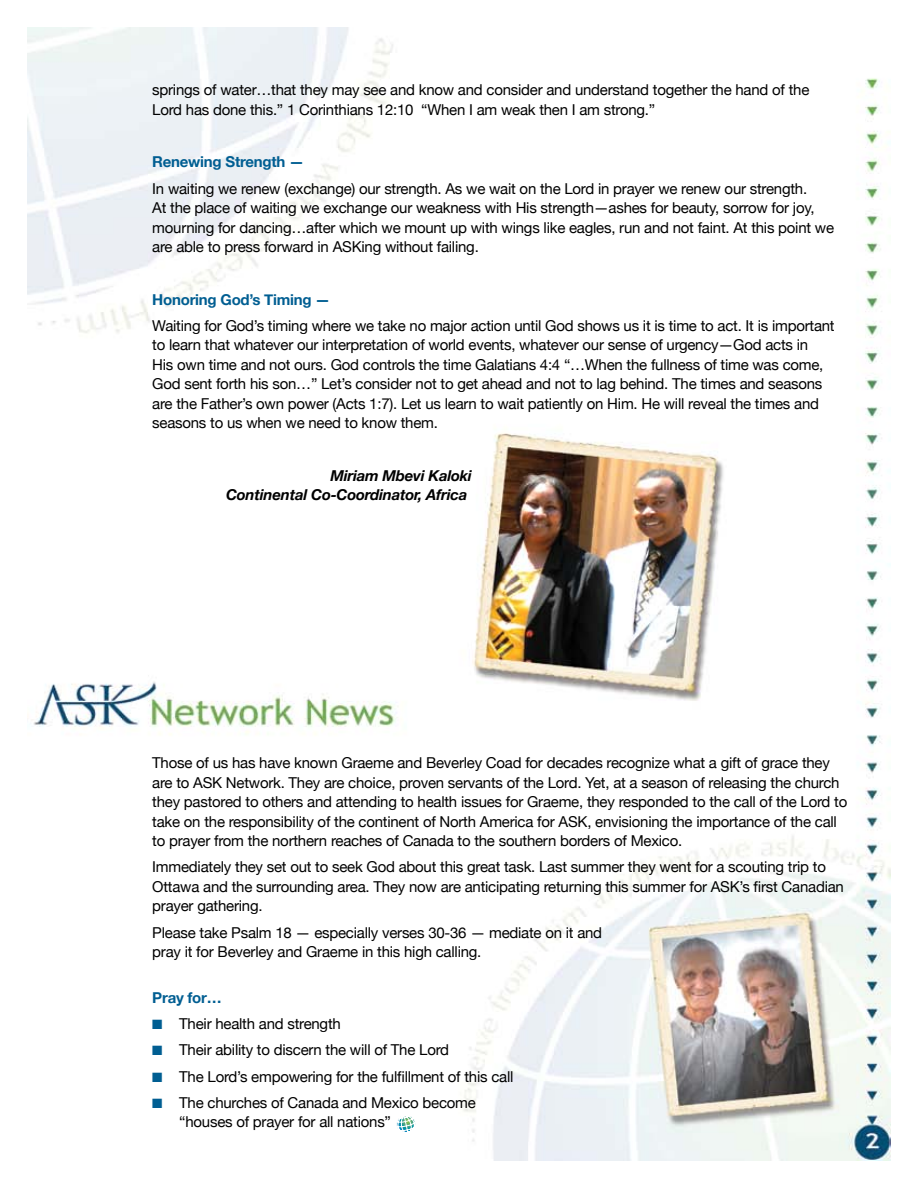
<style>
.page{position:relative;width:918px;height:1188px;background:#fff}
.page>*{position:absolute;margin:0;border:0;box-sizing:border-box;transform-origin:0 0}
.t1{font:15px/19.5px "Helvetica Neue";letter-spacing:-.015em;color:#000}
.t2{font:italic 700 15px/19.5px "Helvetica Neue";letter-spacing:-.015em;color:#000}
.t3{font:700 15px "Helvetica Neue";letter-spacing:-.015em;color:#005e92}
.s1{color:#005e92}
</style>
<div class="page">
<img style="left:27px;top:27px;width:864px;height:1134px">
<svg style="left:396px;top:1115px;width:20px;height:19px"></svg>
<p class="t1" style="left:152px;top:80px;width:659px">springs of water…that they may see and know and consider and understand together the hand of the<br>Lord has done this.” 1 Corinthians 12:10 “When I am weak then I am strong.”</p>
<p class="t3" style="left:152px;top:153px;width:153px">Renewing Strength —</p>
<p class="t1" style="left:152px;top:178px;width:683px">In waiting we renew (exchange) our strength. As we wait on the Lord in prayer we renew our strength.<br>At the place of waiting we exchange our weakness with His strength—ashes for beauty, sorrow for joy, mourning for dancing…after which we mount up with wings like eagles, run and not faint. At this point we are able to press forward in ASKing without failing.</p>
<p class="t3" style="left:152px;top:290px;width:180px">Honoring God’s Timing —</p>
<p class="t1" style="left:152px;top:315px;width:684px">Waiting for God’s timing where we take no major action until God shows us it is time to act. It is important to learn that whatever our interpretation of world events, whatever our sense of urgency—God acts in<br>His own time and not ours. God controls the time Galatians 4:4 “…When the fullness of time was come, God sent forth his son…” Let’s consider not to get ahead and not to lag behind. The times and seasons are the Father’s own power (Acts 1:7). Let us learn to wait patiently on Him. He will reveal the times and seasons to us when we need to know them.</p>
<p class="t2" style="left:226px;top:465px;width:247px;text-indent:105px">Miriam Mbevi Kaloki<br>Continental Co-Coordinator, Africa</p>
<p class="t1" style="left:152px;top:753px;width:697px">Those of us has have known Graeme and Beverley Coad for decades recognize what a gift of grace they are to ASK Network. They are choice, proven servants of the Lord. Yet, at a season of releasing the church they pastored to others and attending to health issues for Graeme, they responded to the call of the Lord to take on the responsibility of the continent of North America for ASK, envisioning the importance of the call to prayer from the northern reaches of Canada to the southern borders of Mexico.</p>
<p class="t1" style="left:152px;top:857px;width:693px">Immediately they set out to seek God about this great task. Last summer they went for a scouting trip to<br>Ottawa and the surrounding area. They now are anticipating returning this summer for ASK’s first Canadian prayer gathering.</p>
<p class="t1" style="left:152px;top:922px;width:451px">Please take Psalm 18 — especially verses 30-36 — mediate on it and pray it for Beverley and Graeme in this high calling.</p>
<p class="t3" style="left:152px;top:988px;width:71px">Pray for…</p>
<p class="t1" style="left:152px;top:1014px;width:190px"><span class="s1">■</span> Their health and strength</p>
<p class="t1" style="left:152px;top:1040px;width:298px"><span class="s1">■</span> Their ability to discern the will of The Lord</p>
<p class="t1" style="left:152px;top:1066px;width:363px"><span class="s1">■</span> The Lord’s empowering for the fulfillment of this call</p>
<p class="t1" style="left:179px;top:1093px;width:298px;text-indent:-27px"><span class="s1">■</span> The churches of Canada and Mexico become “houses of prayer for all nations”</p>
</div>
